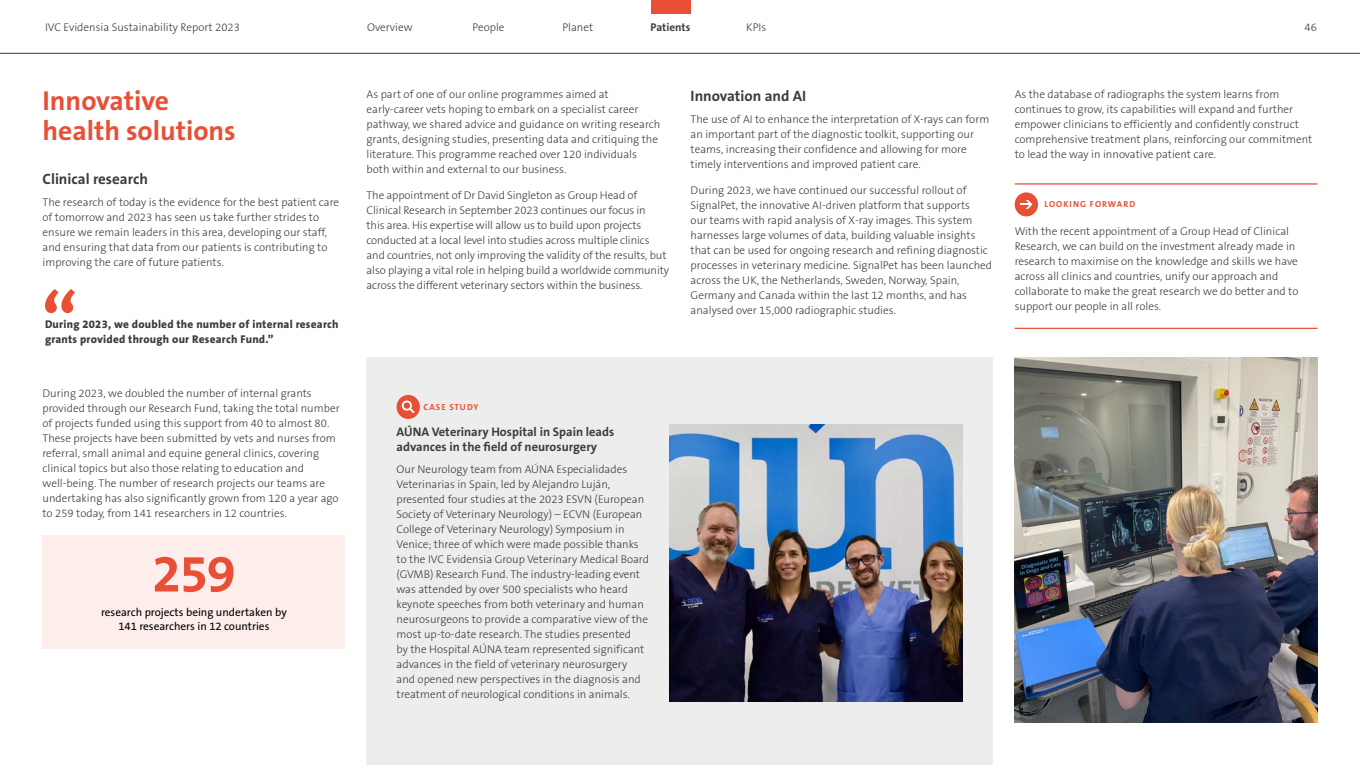
<style>
.page{position:relative;width:1360px;height:765px;background:#fff}
.page>*{position:absolute;margin:0;border:0;box-sizing:border-box;transform-origin:0 0}
.t1{font:700 52.5px "The Sans B W7";color:#e84f35}
.t2{font:700 27.5px/30px "The Sans B W7";color:#e84f35}
.t3{font:700 15px "The Sans B W7";color:#3c3c3b}
.t4{font:700 12.5px/15px "The Sans B W7";color:#3c3c3b}
.t5{font:300 11.25px/15px "The Sans B W3";color:#3c3c3b}
.t6{font:800 11.25px/15px "The Sans B W8";letter-spacing:.02em;color:#3c3c3b}
.t7{font:11.25px/13.8px "The Sans B W5 Plain";color:#000;text-align:center}
.t8{font:700 11.25px "The Sans B W7";color:#3c3c3b}
.t9{font:700 8.75px "The Sans B W7";letter-spacing:.115em;color:#e84f35}
</style>
<div class="page">
<div style="left:367px;top:358px;width:626px;height:407px;background:#ededed"></div>
<img style="left:669px;top:424px;width:294px;height:277px">
<div style="left:397px;top:395px;width:23px;height:24px;background:#e84f35;border-radius:50%"></div>
<svg style="left:401px;top:400px;width:14px;height:14px"></svg>
<div style="left:43px;top:535px;width:302px;height:113px;background:#fdedeb"></div>
<img style="left:1015px;top:358px;width:302px;height:364px">
<hr style="left:1015px;top:183px;width:302px;height:2px;background:#e84f35">
<hr style="left:1015px;top:328px;width:302px;height:1px;background:#e84f35">
<div style="left:1015px;top:192px;width:23px;height:24px;background:#e84f35;border-radius:50%"></div>
<svg style="left:1020px;top:200px;width:12px;height:9px"></svg>
<svg style="left:45px;top:289px;width:30px;height:24px"></svg>
<hr style="left:0;top:53px;width:1360px;height:1px;background:#3c3c3b">
<svg style="left:651px;top:0;width:40px;height:14px"></svg>
<p class="t5" style="left:45px;top:20px;width:196px">IVC Evidensia Sustainability Report 2023</p>
<p class="t5" style="left:367px;top:20px;width:47px">Overview</p>
<p class="t5" style="left:473px;top:20px;width:33px">People</p>
<p class="t5" style="left:563px;top:20px;width:32px">Planet</p>
<p class="t8" style="left:651px;top:20px;width:41px">Patients</p>
<p class="t5" style="left:746px;top:20px;width:22px">KPIs</p>
<p class="t5" style="left:1304px;top:20px;width:14px">46</p>
<h2 class="t2" style="left:43px;top:86px;width:195px">Innovative health solutions</h2>
<h3 class="t3" style="left:43px;top:169px;width:107px">Clinical research</h3>
<p class="t5" style="left:43px;top:195px;width:298px">The research of today is the evidence for the best patient care of tomorrow and 2023 has seen us take further strides to ensure we remain leaders in this area, developing our staff, and ensuring that data from our patients is contributing to improving the care of future patients.</p>
<p class="t6" style="left:45px;top:317px;width:295px">During 2023, we doubled the number of internal research grants provided through our Research Fund.”</p>
<p class="t5" style="left:43px;top:385px;width:299px">During 2023, we doubled the number of internal grants provided through our Research Fund, taking the total number of projects funded using this support from 40 to almost 80.<br>These projects have been submitted by vets and nurses from referral, small animal and equine general clinics, covering clinical topics but also those relating to education and well-being. The number of research projects our teams are undertaking has also significantly grown from 120 a year ago to 259 today, from 141 researchers in 12 countries.</p>
<h1 class="t1" style="left:152px;top:540px;width:85px">259</h1>
<p class="t7" style="left:101px;top:605px;width:187px">research projects being undertaken by<br>141 researchers in 12 countries</p>
<p class="t5" style="left:367px;top:87px;width:295px">As part of one of our online programmes aimed at early‑career vets hoping to embark on a specialist career pathway, we shared advice and guidance on writing research grants, designing studies, presenting data and critiquing the literature. This programme reached over 120 individuals both within and external to our business.</p>
<p class="t5" style="left:367px;top:188px;width:304px">The appointment of Dr David Singleton as Group Head of Clinical Research in September 2023 continues our focus in<br>this area. His expertise will allow us to build upon projects conducted at a local level into studies across multiple clinics and countries, not only improving the validity of the results, but also playing a vital role in helping build a worldwide community across the different veterinary sectors within the business.</p>
<h3 class="t3" style="left:691px;top:86px;width:117px">Innovation and AI</h3>
<p class="t5" style="left:691px;top:112px;width:300px">The use of AI to enhance the interpretation of X-rays can form an important part of the diagnostic toolkit, supporting our teams, increasing their confidence and allowing for more timely interventions and improved patient care.</p>
<p class="t5" style="left:691px;top:183px;width:303px">During 2023, we have continued our successful rollout of SignalPet, the innovative AI-driven platform that supports<br>our teams with rapid analysis of X-ray images. This system harnesses large volumes of data, building valuable insights that can be used for ongoing research and refining diagnostic processes in veterinary medicine. SignalPet has been launched across the UK, the Netherlands, Sweden, Norway, Spain, Germany and Canada within the last 12 months, and has analysed over 15,000 radiographic studies.</p>
<p class="t5" style="left:1015px;top:87px;width:299px">As the database of radiographs the system learns from continues to grow, its capabilities will expand and further empower clinicians to efficiently and confidently construct comprehensive treatment plans, reinforcing our commitment to lead the way in innovative patient care.</p>
<p class="t9" style="left:1044px;top:198px;width:92px">LOOKING FORWARD</p>
<p class="t5" style="left:1015px;top:224px;width:285px">With the recent appointment of a Group Head of Clinical Research, we can build on the investment already made in research to maximise on the knowledge and skills we have across all clinics and countries, unify our approach and collaborate to make the great research we do better and to support our people in all roles.</p>
<p class="t9" style="left:424px;top:401px;width:56px">CASE STUDY</p>
<p class="t4" style="left:397px;top:424px;width:219px">AÚNA Veterinary Hospital in Spain leads advances in the field of neurosurgery</p>
<p class="t5" style="left:397px;top:461px;width:254px">Our Neurology team from AÚNA Especialidades Veterinarias in Spain, led by Alejandro Luján, presented four studies at the 2023 ESVN (European Society of Veterinary Neurology) – ECVN (European College of Veterinary Neurology) Symposium in Venice; three of which were made possible thanks to the IVC Evidensia Group Veterinary Medical Board (GVMB) Research Fund. The industry-leading event was attended by over 500 specialists who heard keynote speeches from both veterinary and human neurosurgeons to provide a comparative view of the most up-to-date research. The studies presented<br>by the Hospital AÚNA team represented significant advances in the field of veterinary neurosurgery<br>and opened new perspectives in the diagnosis and treatment of neurological conditions in animals.</p>
</div>
